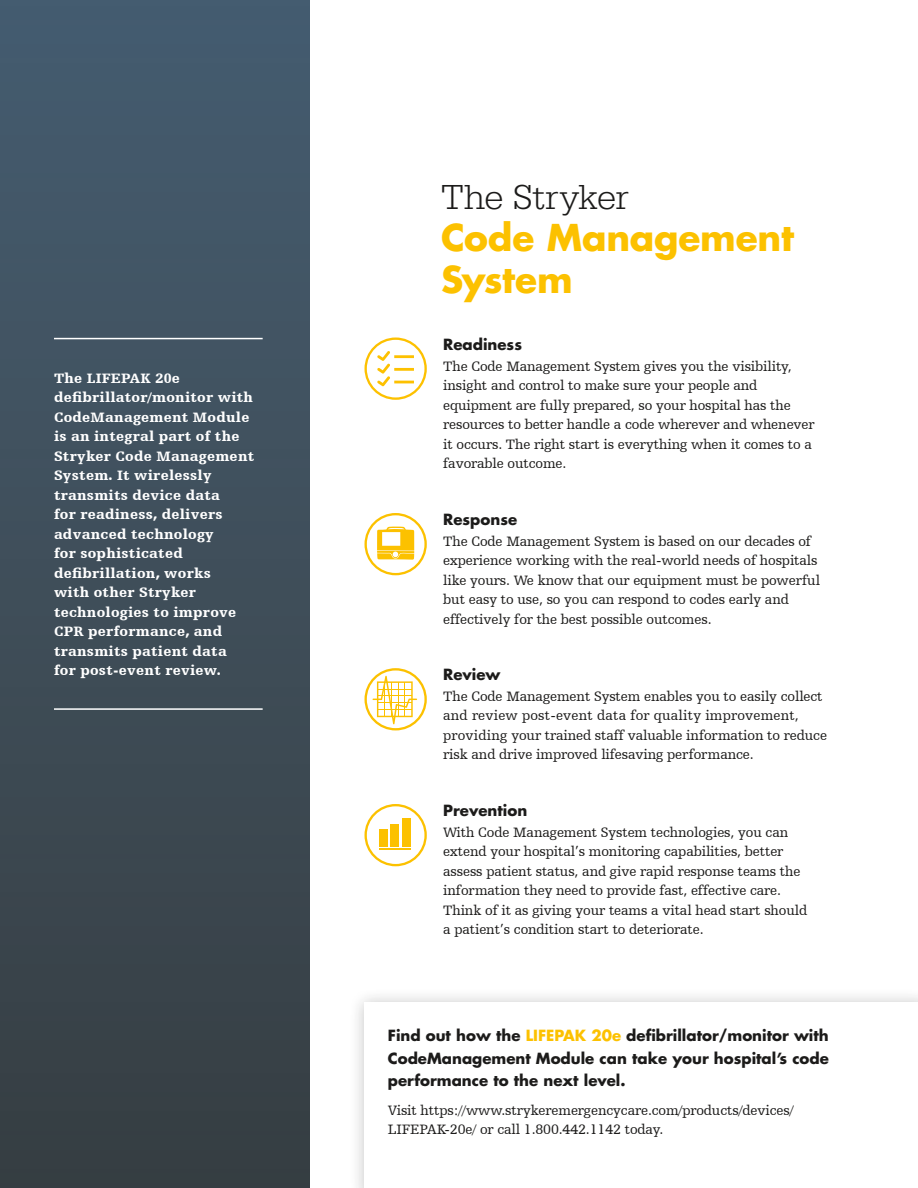
<style>
.page{position:relative;width:918px;height:1188px;background:#fff}
.page>*{position:absolute;margin:0;border:0;box-sizing:border-box;transform-origin:0 0}
.t1{font:700 36px/42px "Futura For Stryker";letter-spacing:-.005em;color:#fcc100}
.t2{font:300 36px "URW Egyptienne TOT";letter-spacing:-.005em;color:#1c1b1a}
.t3{font:700 15px/22.5px "Futura For Stryker";color:#1c1b1a;text-align:justify}
.t4{font:14.25px/19.5px "Humanist Slabserif 712 BT";letter-spacing:-.01em;color:#1c1b1a}
.t5{font:900 14.25px/19.5px "Humanist Slabserif 712 BT";letter-spacing:.02em;color:#fff}
.s1{color:#fcc100}
</style>
<div class="page">
<div style="left:0;top:0;width:310px;height:1188px;background:linear-gradient(to bottom,#455d70,#373e42)"></div>
<div style="left:349px;top:987px;width:569px;height:201px;background:#1c1b1a;opacity:.25"></div>
<div style="left:364px;top:1003px;width:554px;height:185px;background:#fff"></div>
<hr style="left:54px;top:338px;width:209px;height:1px;background:#fff">
<hr style="left:54px;top:708px;width:209px;height:2px;background:#fff">
<svg style="left:364px;top:338px;width:63px;height:62px"></svg>
<svg style="left:364px;top:513px;width:63px;height:62px"></svg>
<svg style="left:364px;top:668px;width:63px;height:62px"></svg>
<svg style="left:364px;top:804px;width:63px;height:62px"></svg>
<p class="t5" style="left:54px;top:368px;width:202px">The LIFEPAK 20e defibrillator/monitor with<br>CodeManagement Module is an integral part of the<br>Stryker Code Management<br>System. It wirelessly transmits device data<br>for readiness, delivers advanced technology<br>for sophisticated defibrillation, works<br>with other Stryker technologies to improve<br>CPR performance, and transmits patient data<br>for post-event review.</p>
<h1 class="t2" style="left:441px;top:177px;width:190px">The Stryker</h1>
<h1 class="t1" style="left:441px;top:216px;width:355px">Code Management<br>System</h1>
<p class="t3" style="left:443px;top:333px;width:80px">Readiness</p>
<p class="t4" style="left:443px;top:356px;width:373px">The Code Management System gives you the visibility, insight and control to make sure your people and equipment are fully prepared, so your hospital has the resources to better handle a code wherever and whenever it occurs. The right start is everything when it comes to a favorable outcome.</p>
<p class="t3" style="left:443px;top:508px;width:75px">Response</p>
<p class="t4" style="left:443px;top:531px;width:378px">The Code Management System is based on our decades of experience working with the real-world needs of hospitals like yours. We know that our equipment must be powerful but easy to use, so you can respond to codes early and effectively for the best possible outcomes.</p>
<p class="t3" style="left:443px;top:663px;width:59px">Review</p>
<p class="t4" style="left:443px;top:686px;width:385px">The Code Management System enables you to easily collect and review post-event data for quality improvement, providing your trained staff valuable information to reduce risk and drive improved lifesaving performance.</p>
<p class="t3" style="left:443px;top:799px;width:86px">Prevention</p>
<p class="t4" style="left:443px;top:822px;width:365px">With Code Management System technologies, you can extend your hospital’s monitoring capabilities, better assess patient status, and give rapid response teams the information they need to provide fast, effective care.<br>Think of it as giving your teams a vital head start should a patient’s condition start to deteriorate.</p>
<p class="t3" style="left:388px;top:1024px;width:443px">Find out how the <span class="s1">LIFEPAK 20e</span> defibrillator/monitor with CodeManagement Module can take your hospital’s code performance to the next level.</p>
<p class="t4" style="left:388px;top:1100px;width:407px">Visit https://www.strykeremergencycare.com/products/devices/<br>LIFEPAK-20e/ or call 1.800.442.1142 today.</p>
</div>
